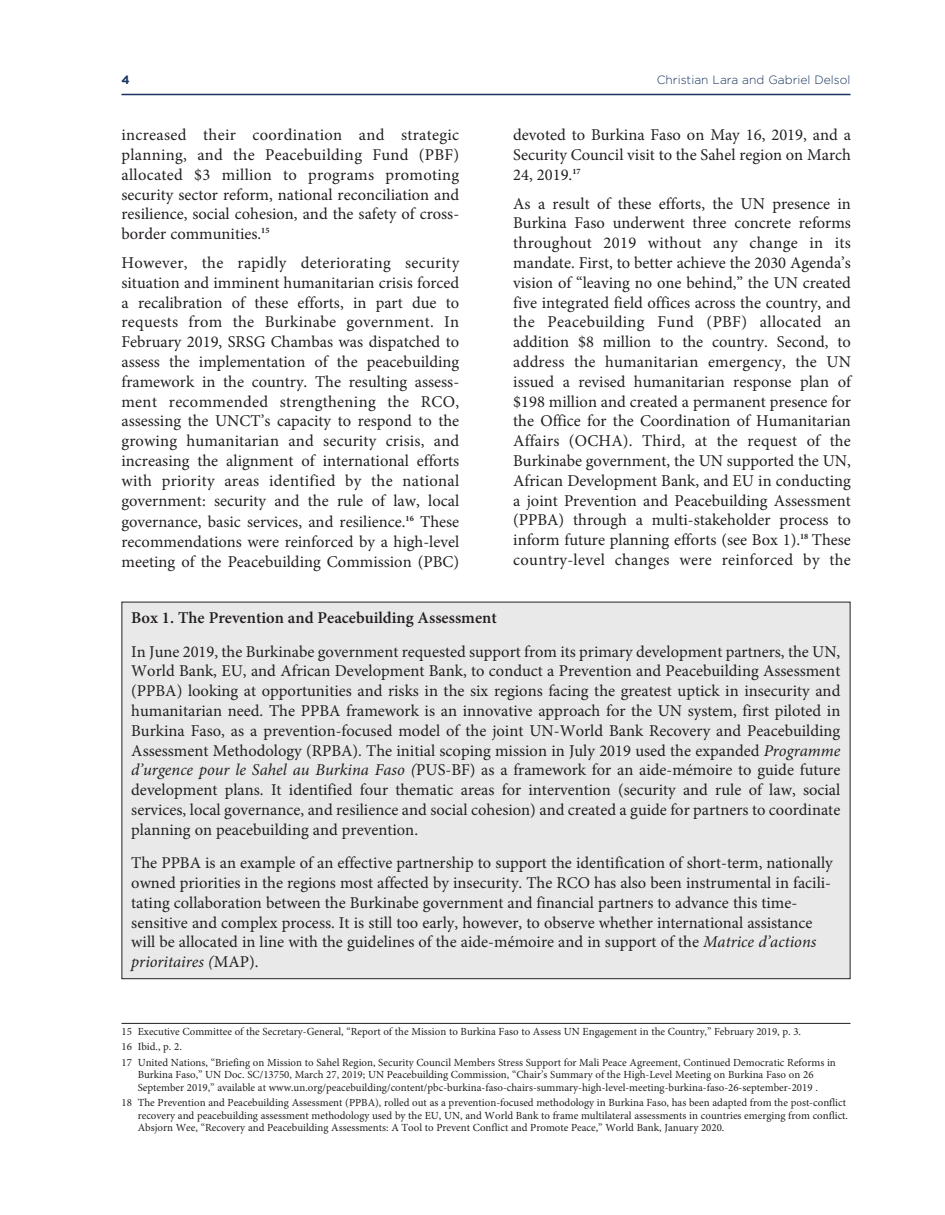
<style>
.page{position:relative;width:945px;height:1215px;background:#fff}
.page>*{position:absolute;margin:0;border:0;box-sizing:border-box;transform-origin:0 0}
.t1{font:16.5px/19.8px "Minion Pro";color:#231f20;text-align:justify}
.t2{font:600 16.5px "Minion Pro";color:#231f20}
.t3{font:300 12px "Gotham";color:#18345c}
.t4{font:700 12px "Gotham";color:#18345c}
.t5{font:10.8px/12.3px "Minion Pro";color:#231f20}
.s1{font-style:italic}
</style>
<div class="page">
<hr style="left:122px;top:94px;width:728px;height:1px;background:#18345c">
<hr style="left:122px;top:1023px;width:728px;height:1px;background:#231f20">
<div style="left:122px;top:602px;width:728px;height:376px;background:#e9e9e9"></div>
<p class="t4" style="left:122px;top:75px;width:10px">4</p>
<p class="t3" style="left:657px;top:75px;width:195px">Christian Lara and Gabriel Delsol</p>
<p class="t1" style="left:122px;top:127px;width:339px">increased their coordination and strategic planning, and the Peacebuilding Fund (PBF) allocated $3 million to programs promoting security sector reform, national reconciliation and resilience, social cohesion, and the safety of cross&shy;border communities.<sup>15</sup></p>
<p class="t1" style="left:121px;top:254px;width:339px">However, the rapidly deteriorating security situation and imminent humanitarian crisis forced a recalibration of these efforts, in part due to requests from the Burkinabe government. In February 2019, SRSG Chambas was dispatched to assess the implementation of the peacebuilding framework in the country. The resulting assess&shy;ment recommended strengthening the RCO, assessing the UNCT’s capacity to respond to the growing humanitarian and security crisis, and increasing the alignment of international efforts with priority areas identified by the national government: security and the rule of law, local governance, basic services, and resilience.<sup>16</sup> These recommendations were reinforced by a high-level meeting of the Peacebuilding Commission (PBC)</p>
<p class="t1" style="left:513px;top:127px;width:339px">devoted to Burkina Faso on May 16, 2019, and a Security Council visit to the Sahel region on March 24, 2019.<sup>17</sup></p>
<p class="t1" style="left:513px;top:195px;width:339px">As a result of these efforts, the UN presence in Burkina Faso underwent three concrete reforms throughout 2019 without any change in its mandate. First, to better achieve the 2030 Agenda’s vision of “leaving no one behind,” the UN created five integrated field offices across the country, and the Peacebuilding Fund (PBF) allocated an addition $8 million to the country. Second, to address the humanitarian emergency, the UN issued a revised humanitarian response plan of $198 million and created a permanent presence for the Office for the Coordination of Humanitarian Affairs (OCHA). Third, at the request of the Burkinabe government, the UN supported the UN, African Development Bank, and EU in conducting a joint Prevention and Peacebuilding Assessment (PPBA) through a multi-stakeholder process to inform future planning efforts (see Box 1).<sup>18</sup> These country-level changes were reinforced by the</p>
<p class="t2" style="left:131px;top:612px;width:367px">Box 1. The Prevention and Peacebuilding Assessment</p>
<p class="t1" style="left:131px;top:643px;width:711px">In June 2019, the Burkinabe government requested support from its primary development partners, the UN, World Bank, EU, and African Development Bank, to conduct a Prevention and Peacebuilding Assessment (PPBA) looking at opportunities and risks in the six regions facing the greatest uptick in insecurity and humanitarian need. The PPBA framework is an innovative approach for the UN system, first piloted in Burkina Faso, as a prevention-focused model of the joint UN-World Bank Recovery and Peacebuilding Assessment Methodology (RPBA). The initial scoping mission in July 2019 used the expanded <span class="s1">Programme d’urgence pour le Sahel au Burkina Faso (</span>PUS-BF) as a framework for an aide-mémoire to guide future development plans. It identified four thematic areas for intervention (security and rule of law, social services, local governance, and resilience and social cohesion) and created a guide for partners to coordinate planning on peacebuilding and prevention.</p>
<p class="t1" style="left:131px;top:854px;width:703px;text-align:left">The PPBA is an example of an effective partnership to support the identification of short-term, nationally owned priorities in the regions most affected by insecurity. The RCO has also been instrumental in facili&shy;tating collaboration between the Burkinabe government and financial partners to advance this time&shy;sensitive and complex process. It is still too early, however, to observe whether international assistance will be allocated in line with the guidelines of the aide-mémoire and in support of the <span class="s1">Matrice d’actions prioritaires (</span>MAP).</p>
<p class="t5" style="left:122px;top:1024px;width:716px;line-height:15.6px">15 Executive Committee of the Secretary-General, “Report of the Mission to Burkina Faso to Assess UN Engagement in the Country,” February 2019, p. 3.<br>16 Ibid., p. 2.<br>17 United Nations, “Briefing on Mission to Sahel Region, Security Council Members Stress Support for Mali Peace Agreement, Continued Democratic Reforms in</p>
<p class="t5" style="left:138px;top:1070px;width:682px">Burkina Faso,” UN Doc. SC/13750, March 27, 2019; UN Peacebuilding Commission, “Chair’s Summary of the High-Level Meeting on Burkina Faso on 26<br>September 2019,” available at www.un.org/peacebuilding/content/pbc-burkina-faso-chairs-summary-high-level-meeting-burkina-faso-26-september-2019 .</p>
<p class="t5" style="left:138px;top:1098px;width:712px;text-indent:-16px">18 The Prevention and Peacebuilding Assessment (PPBA), rolled out as a prevention-focused methodology in Burkina Faso, has been adapted from the post-conflict recovery and peacebuilding assessment methodology used by the EU, UN, and World Bank to frame multilateral assessments in countries emerging from conflict.<br>Absjorn Wee, “Recovery and Peacebuilding Assessments: A Tool to Prevent Conflict and Promote Peace,” World Bank, January 2020.</p>
</div>
